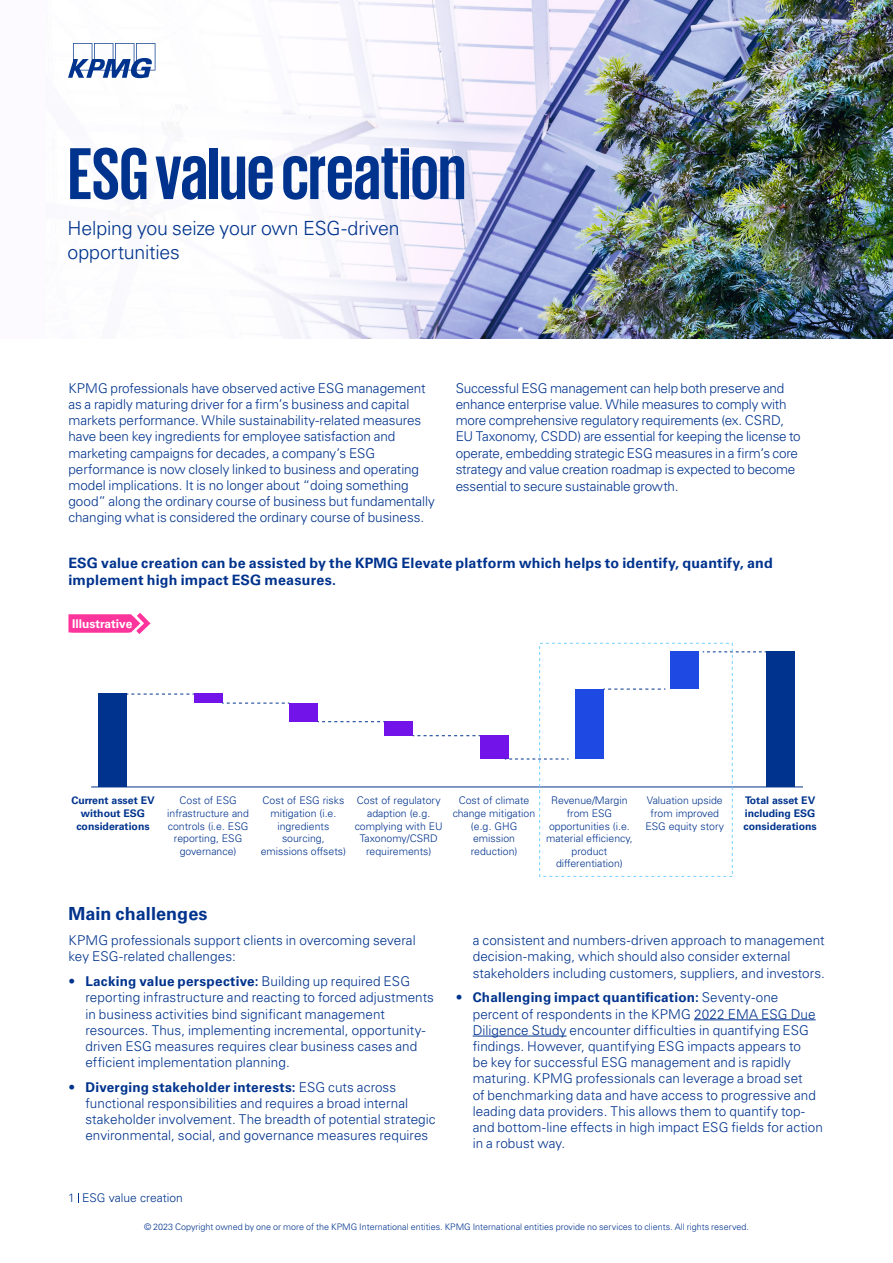
<style>
.page{position:relative;width:893px;height:1263px;background:#fff}
.page>*{position:absolute;margin:0;border:0;box-sizing:border-box;transform-origin:0 0}
.t1{font:700 75px "KPMG";letter-spacing:-.005em;color:#00338d}
.t2{font:300 19.5px/23.4px "Univers LT Std";letter-spacing:-.01em;color:#00338d}
.t3{font:700 18px "Univers LT Std";letter-spacing:.005em;color:#00338d}
.t4{font:700 14.25px/17.1px "Univers LT Std";letter-spacing:.015em;color:#00338d}
.t5{font:300 13.5px/16.2px "Univers LT Std";color:#00338d}
.t6{font:300 12px "Univers LT Std";color:#00338d}
.t7{font:700 12px "Univers LT Std";color:#fff}
.t8{font:300 10.5px/12.6px "Univers LT Std";color:#00338d;text-align:center}
.t9{font:700 10.5px/12.6px "Univers LT Std";color:#00338d;text-align:center}
.t10{font:300 9px "Univers LT Std";color:#00338d}
.s1{font-weight:700}
</style>
<div class="page">
<img style="left:138px;top:0;width:755px;height:338px">
<hr style="left:694px;top:1019px;width:122px;height:1px;background:#00338d">
<hr style="left:473px;top:1036px;width:94px;height:1px;background:#00338d">
<svg style="left:68px;top:43px;width:87px;height:35px"></svg>
<div style="left:99px;top:694px;width:28px;height:93px;background:#00338d"></div>
<div style="left:766px;top:652px;width:28px;height:135px;background:#00338d"></div>
<div style="left:575px;top:689px;width:28px;height:70px;background:#1e49e2"></div>
<div style="left:671px;top:652px;width:28px;height:37px;background:#1e49e2"></div>
<div style="left:194px;top:694px;width:28px;height:9px;background:#7213ea"></div>
<div style="left:289px;top:703px;width:28px;height:19px;background:#7213ea"></div>
<div style="left:385px;top:722px;width:28px;height:14px;background:#7213ea"></div>
<div style="left:480px;top:736px;width:28px;height:23px;background:#7213ea"></div>
<svg style="left:127px;top:694px;width:67px;height:1px"></svg>
<svg style="left:222px;top:703px;width:67px;height:1px"></svg>
<svg style="left:317px;top:721px;width:68px;height:1px"></svg>
<svg style="left:413px;top:735px;width:67px;height:1px"></svg>
<svg style="left:505px;top:759px;width:63px;height:1px"></svg>
<svg style="left:603px;top:689px;width:62px;height:1px"></svg>
<svg style="left:703px;top:651px;width:63px;height:1px"></svg>
<hr style="left:91px;top:786px;width:712px;height:1px;background:#00338d">
<div style="left:539px;top:643px;width:194px;height:234px;border:1px dashed #76d2ff"></div>
<svg style="left:68px;top:612px;width:83px;height:22px"></svg>
<h1 class="t1" style="left:68px;top:136px;width:400px">ESG value creation</h1>
<h2 class="t2" style="left:68px;top:217px;width:334px">Helping you seize your own ESG-driven opportunities</h2>
<p class="t5" style="left:68px;top:380px;width:368px">KPMG professionals have observed active ESG management as a rapidly maturing driver for a firm’s business and capital markets performance. While sustainability-related measures have been key ingredients for employee satisfaction and marketing campaigns for decades, a company’s ESG performance is now closely linked to business and operating model implications. It is no longer about “doing something good” along the ordinary course of business but fundamentally changing what is considered the ordinary course of business.</p>
<p class="t5" style="left:456px;top:380px;width:347px">Successful ESG management can help both preserve and enhance enterprise value. While measures to comply with more comprehensive regulatory requirements (ex. CSRD, EU Taxonomy, CSDD) are essential for keeping the license to operate, embedding strategic ESG measures in a firm’s core strategy and value creation roadmap is expected to become essential to secure sustainable growth.</p>
<p class="t4" style="left:68px;top:554px;width:706px">ESG value creation can be assisted by the KPMG Elevate platform which helps to identify, quantify, and implement high impact ESG measures.</p>
<p class="t7" style="left:72px;top:616px;width:62px">Illustrative</p>
<p class="t9" style="left:71px;top:794px;width:85px">Current asset EV without ESG considerations</p>
<p class="t8" style="left:167px;top:794px;width:83px">Cost of ESG infrastructure and controls (i.e. ESG reporting, ESG governance)</p>
<p class="t8" style="left:261px;top:794px;width:87px">Cost of ESG risks mitigation (i.e. ingredients sourcing, emissions offsets)</p>
<p class="t8" style="left:355px;top:794px;width:90px">Cost of regulatory adaption (e.g. complying with EU<br>Taxonomy/CSRD requirements)</p>
<p class="t8" style="left:453px;top:794px;width:84px">Cost of climate change mitigation (e.g. GHG emission reduction)</p>
<p class="t8" style="left:546px;top:794px;width:88px">Revenue/Margin from ESG opportunities (i.e. material efficiency, product differentiation)</p>
<p class="t8" style="left:645px;top:794px;width:80px">Valuation upside from improved<br>ESG equity story</p>
<p class="t9" style="left:743px;top:794px;width:75px;text-align:left">Total asset EV including ESG considerations</p>
<h3 class="t3" style="left:68px;top:903px;width:141px">Main challenges</h3>
<p class="t5" style="left:68px;top:932px;width:349px">KPMG professionals support clients in overcoming several key ESG-related challenges:</p>
<p class="t5" style="left:85px;top:973px;width:350px;text-indent:-17px">• <span class="s1">Lacking value perspective:</span> Building up required ESG reporting infrastructure and reacting to forced adjustments in business activities bind significant management resources. Thus, implementing incremental, opportunity&shy;driven ESG measures requires clear business cases and efficient implementation planning.</p>
<p class="t5" style="left:85px;top:1079px;width:352px;text-indent:-17px">• <span class="s1">Diverging stakeholder interests:</span> ESG cuts across functional responsibilities and requires a broad internal stakeholder involvement. The breadth of potential strategic environmental, social, and governance measures requires</p>
<p class="t6" style="left:68px;top:1190px;width:116px">1 ESG value creation</p>
<p class="t5" style="left:473px;top:932px;width:354px">a consistent and numbers-driven approach to management decision-making, which should also consider external stakeholders including customers, suppliers, and investors.</p>
<p class="t5" style="left:473px;top:989px;width:352px;text-indent:-17px">• <span class="s1">Challenging impact quantification:</span> Seventy-one percent of respondents in the KPMG 2022 EMA ESG Due Diligence Study encounter difficulties in quantifying ESG findings. However, quantifying ESG impacts appears to<br>be key for successful ESG management and is rapidly maturing. KPMG professionals can leverage a broad set<br>of benchmarking data and have access to progressive and leading data providers. This allows them to quantify top&shy;and bottom-line effects in high impact ESG fields for action in a robust way.</p>
<p class="t10" style="left:144px;top:1221px;width:606px">© 2023 Copyright owned by one or more of the KPMG International entities. KPMG International entities provide no services to clients. All rights reserved.</p>
</div>
